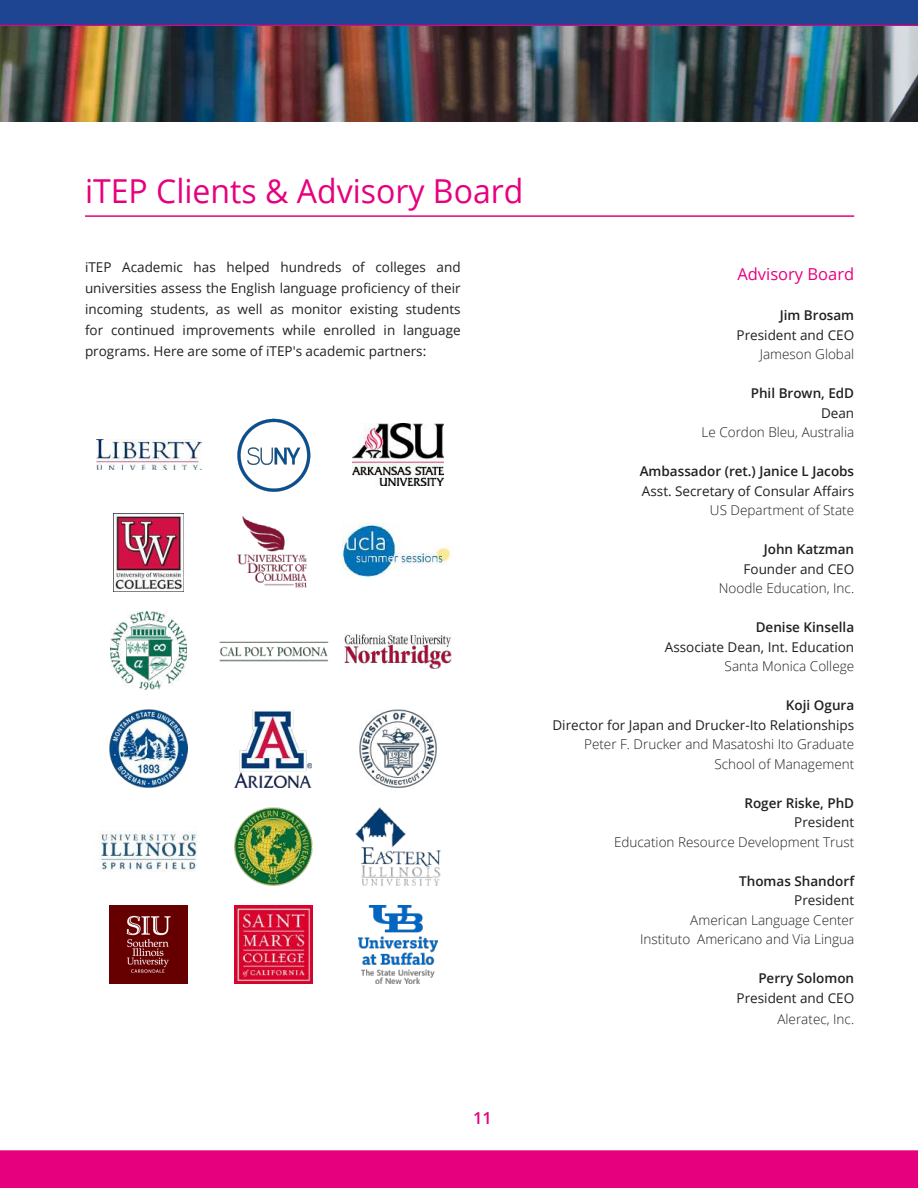
<style>
.page{position:relative;width:918px;height:1188px;background:#fff}
.page>*{position:absolute;margin:0;border:0;box-sizing:border-box;transform-origin:0 0}
.t1{font:33px "Open Sans";color:#e6007e}
.t2{font:16.5px "Open Sans";color:#e6007e}
.t3{font:600 16.5px "Open Sans";color:#e6007e}
.t4{font:13.5px/21px "Open Sans";color:#231f20;text-align:justify}
.t5{font:300 13.5px/19.5px "Open Sans";color:#231f20;text-align:right}
.t6{font:600 13.5px "Open Sans";color:#231f20}
</style>
<div class="page">
<svg style="left:0;top:920px;width:918px;height:268px"></svg>
<svg style="left:0;top:0;width:918px;height:26px;background:#264190"></svg>
<img style="left:0;top:26px;width:918px;height:96px">
<hr style="left:85px;top:215px;width:769px;height:2px;background:#e6007e">
<img style="left:110px;top:612px;width:77px;height:78px">
<img style="left:219px;top:641px;width:110px;height:21px">
<img style="left:344px;top:633px;width:108px;height:35px">
<img style="left:96px;top:439px;width:105px;height:31px">
<img style="left:237px;top:418px;width:74px;height:74px">
<img style="left:352px;top:424px;width:92px;height:62px">
<img style="left:110px;top:710px;width:78px;height:78px">
<img style="left:235px;top:710px;width:77px;height:78px">
<img style="left:359px;top:710px;width:78px;height:78px">
<img style="left:114px;top:514px;width:69px;height:78px">
<img style="left:237px;top:516px;width:70px;height:72px">
<img style="left:343px;top:524px;width:108px;height:54px">
<img style="left:99px;top:831px;width:98px;height:41px">
<img style="left:235px;top:808px;width:77px;height:78px">
<img style="left:356px;top:808px;width:84px;height:78px">
<img style="left:110px;top:906px;width:78px;height:78px">
<img style="left:235px;top:906px;width:77px;height:78px">
<img style="left:358px;top:906px;width:80px;height:78px">
<h1 class="t1" style="left:85px;top:169px;width:440px">iTEP Clients &amp; Advisory Board</h1>
<p class="t4" style="left:85px;top:257px;width:377px">iTEP Academic has helped hundreds of colleges and universities assess the English language proficiency of their incoming students, as well as monitor existing students for continued improvements while enrolled in language programs. Here are some of iTEP's academic partners:</p>
<p class="t2" style="left:737px;top:263px;width:118px">Advisory Board</p>
<p class="t6" style="left:780px;top:306px;width:76px">Jim Brosam</p>
<p class="t4" style="left:737px;top:324px;width:119px">President and CEO</p>
<p class="t5" style="left:760px;top:344px;width:96px">Jameson Global</p>
<p class="t6" style="left:751px;top:384px;width:105px">Phil Brown, EdD</p>
<p class="t4" style="left:821px;top:402px;width:35px">Dean</p>
<p class="t5" style="left:702px;top:422px;width:154px">Le Cordon Bleu, Australia</p>
<p class="t6" style="left:640px;top:462px;width:216px">Ambassador (ret.) Janice L Jacobs</p>
<p class="t4" style="left:642px;top:480px;width:214px">Asst. Secretary of Consular Affairs</p>
<p class="t5" style="left:710px;top:500px;width:146px">US Department of State</p>
<p class="t6" style="left:764px;top:540px;width:92px">John Katzman</p>
<p class="t4" style="left:744px;top:558px;width:112px">Founder and CEO</p>
<p class="t5" style="left:719px;top:578px;width:137px">Noodle Education, Inc.</p>
<p class="t6" style="left:756px;top:618px;width:100px">Denise Kinsella</p>
<p class="t4" style="left:665px;top:636px;width:191px">Associate Dean, Int. Education</p>
<p class="t5" style="left:725px;top:656px;width:131px">Santa Monica College</p>
<p class="t6" style="left:786px;top:696px;width:70px">Koji Ogura</p>
<p class="t4" style="left:552px;top:714px;width:303px">Director for Japan and Drucker-Ito Relationships</p>
<p class="t5" style="left:584px;top:734px;width:272px">Peter F. Drucker and Masatoshi Ito Graduate<br>School of Management</p>
<p class="t6" style="left:744px;top:794px;width:111px">Roger Riske, PhD</p>
<p class="t4" style="left:794px;top:812px;width:61px">President</p>
<p class="t5" style="left:614px;top:832px;width:242px">Education Resource Development Trust</p>
<p class="t6" style="left:739px;top:872px;width:117px">Thomas Shandorf</p>
<p class="t4" style="left:794px;top:890px;width:61px">President</p>
<p class="t5" style="left:640px;top:910px;width:216px">American Language Center<br>Instituto Americano and Via Lingua</p>
<p class="t6" style="left:758px;top:969px;width:97px">Perry Solomon</p>
<p class="t4" style="left:737px;top:987px;width:119px">President and CEO</p>
<p class="t5" style="left:778px;top:1009px;width:78px">Aleratec, Inc.</p>
<p class="t3" style="left:473px;top:1107px;width:20px">11</p>
</div>
